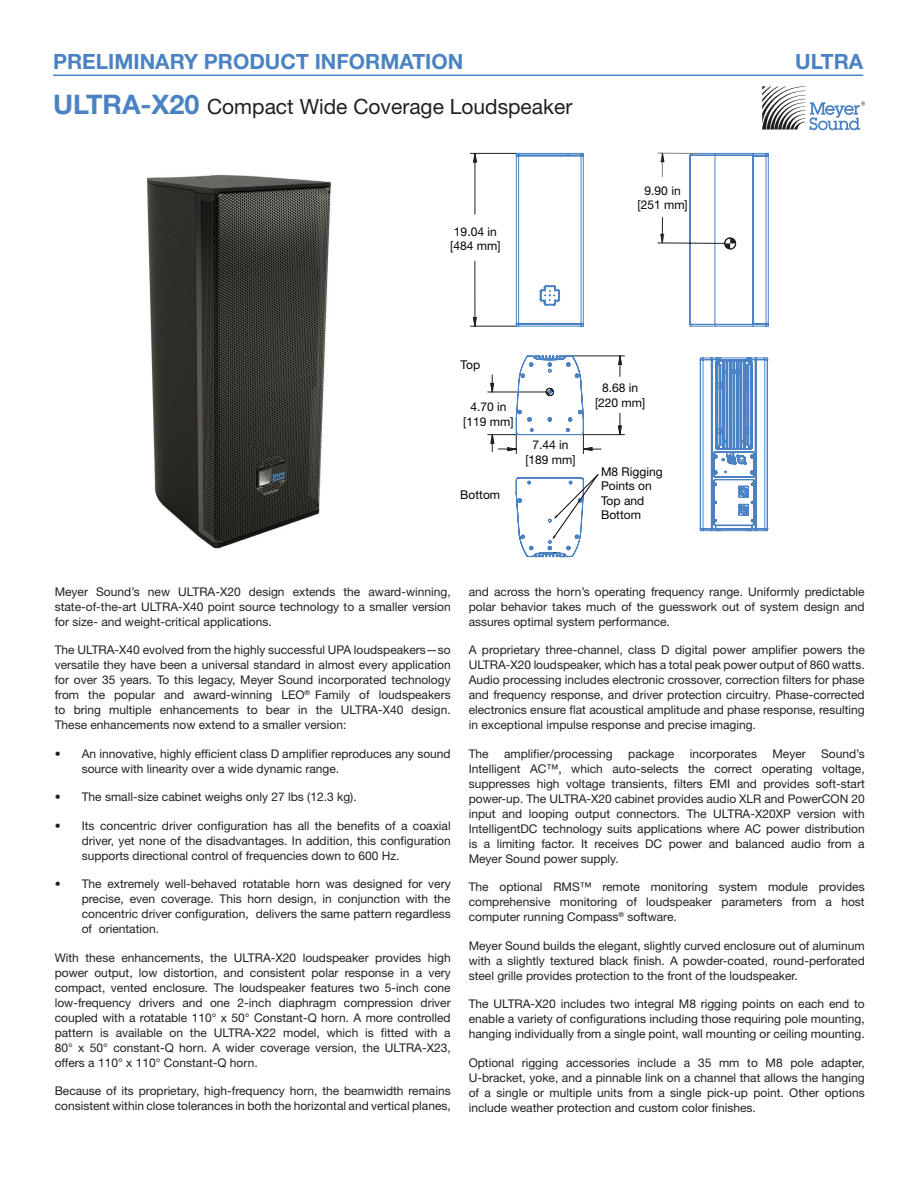
<style>
.page{position:relative;width:918px;height:1188px;background:#fff}
.page>*{position:absolute;margin:0;border:0;box-sizing:border-box;transform-origin:0 0}
.t1{font:21px "Helvetica Neue LT Pro";color:#231f20}
.t2{font:700 21px "Helvetica Neue LT Pro";color:#4b82c3}
.t3{font:12.15px/14.5px "Helvetica Neue LT Pro";color:#040503;text-align:center}
.t4{font:12px/15px "Helvetica Neue LT Pro";color:#231f20;text-align:justify}
.s1{font-weight:700;font-size:27px;color:#4b82c3}
</style>
<div class="page">
<hr style="left:53px;top:75px;width:810px;height:1px;background:#4b82c3">
<svg style="left:762px;top:86px;width:103px;height:44px"></svg>
<img style="left:146px;top:174px;width:185px;height:375px">
<hr style="left:470px;top:326px;width:47px;height:1px;background:#231f20">
<hr style="left:470px;top:153px;width:47px;height:1px;background:#231f20">
<svg style="left:473px;top:153px;width:4px;height:174px"></svg>
<svg style="left:488px;top:153px;width:281px;height:404px"></svg>
<h1 class="t2" style="left:53px;top:49px;width:412px">PRELIMINARY PRODUCT INFORMATION</h1>
<h1 class="t2" style="left:795px;top:49px;width:70px">ULTRA</h1>
<h1 class="t1" style="left:53px;top:94px;width:521px"><span class="s1">ULTRA-X20</span> Compact Wide Coverage Loudspeaker</h1>
<p class="t3" style="left:450px;top:224px;width:52px">19.04 in [484 mm]</p>
<p class="t3" style="left:638px;top:183px;width:52px">9.90 in [251 mm]</p>
<p class="t3" style="left:461px;top:357px;width:21px">Top</p>
<p class="t3" style="left:463px;top:399px;width:52px">4.70 in [119 mm]</p>
<p class="t3" style="left:460px;top:488px;width:41px">Bottom</p>
<p class="t3" style="left:525px;top:437px;width:52px">7.44 in [189 mm]</p>
<p class="t3" style="left:595px;top:380px;width:52px">8.68 in [220 mm]</p>
<p class="t3" style="left:601px;top:464px;width:63px;text-align:left">M8 Rigging<br>Points on<br>Top and<br>Bottom</p>
<p class="t4" style="left:55px;top:584px;width:398px">Meyer Sound’s new ULTRA-X20 design extends the award-winning, state-of-the-art ULTRA-X40 point source technology to a smaller version for size- and weight-critical applications.</p>
<p class="t4" style="left:55px;top:642px;width:398px">The ULTRA-X40 evolved from the highly successful UPA loudspeakers—so versatile they have been a universal standard in almost every application for over 35 years. To this legacy, Meyer Sound incorporated technology from the popular and award-winning LEO<sup>®</sup> Family of loudspeakers to bring multiple enhancements to bear in the ULTRA-X40 design.<br>These enhancements now extend to a smaller version:</p>
<p class="t4" style="left:82px;top:746px;width:371px;text-indent:-27px">• An innovative, highly efficient class D amplifier reproduces any sound source with linearity over a wide dynamic range.</p>
<p class="t4" style="left:55px;top:789px;width:303px">• The small-size cabinet weighs only 27 lbs (12.3 kg).</p>
<p class="t4" style="left:82px;top:818px;width:371px;text-indent:-27px">• Its concentric driver configuration has all the benefits of a coaxial driver, yet none of the disadvantages. In addition, this configuration supports directional control of frequencies down to 600 Hz.</p>
<p class="t4" style="left:82px;top:876px;width:371px;text-indent:-27px">• The extremely well-behaved rotatable horn was designed for very precise, even coverage. This horn design, in conjunction with the concentric driver configuration, delivers the same pattern regardless of orientation.</p>
<p class="t4" style="left:55px;top:950px;width:398px">With these enhancements, the ULTRA-X20 loudspeaker provides high power output, low distortion, and consistent polar response in a very compact, vented enclosure. The loudspeaker features two 5-inch cone low-frequency drivers and one 2-inch diaphragm compression driver coupled with a rotatable 110° x 50° Constant-Q horn. A more controlled pattern is available on the ULTRA-X22 model, which is fitted with a 80° x 50° constant-Q horn. A wider coverage version, the ULTRA-X23, offers a 110° x 110° Constant-Q horn.</p>
<p class="t4" style="left:55px;top:1083px;width:398px">Because of its proprietary, high-frequency horn, the beamwidth remains consistent within close tolerances in both the horizontal and vertical planes,</p>
<p class="t4" style="left:469px;top:584px;width:398px">and across the horn’s operating frequency range. Uniformly predictable polar behavior takes much of the guesswork out of system design and assures optimal system performance.</p>
<p class="t4" style="left:469px;top:642px;width:398px">A proprietary three-channel, class D digital power amplifier powers the ULTRA-X20 loudspeaker, which has a total peak power output of 860 watts.<br>Audio processing includes electronic crossover, correction filters for phase and frequency response, and driver protection circuitry. Phase-corrected electronics ensure flat acoustical amplitude and phase response, resulting in exceptional impulse response and precise imaging.</p>
<p class="t4" style="left:469px;top:746px;width:22px">The</p>
<p class="t4" style="left:504px;top:746px;width:110px">amplifier/processing</p>
<p class="t4" style="left:628px;top:746px;width:48px">package</p>
<p class="t4" style="left:690px;top:746px;width:69px">incorporates</p>
<p class="t4" style="left:772px;top:746px;width:35px">Meyer</p>
<p class="t4" style="left:469px;top:746px;width:398px;text-indent:352px">Sound’s Intelligent AC™, which auto-selects the correct operating voltage, suppresses high voltage transients, filters EMI and provides soft-start power-up. The ULTRA-X20 cabinet provides audio XLR and PowerCON 20 input and looping output connectors. The ULTRA-X20XP version with IntelligentDC technology suits applications where AC power distribution is a limiting factor. It receives DC power and balanced audio from a Meyer Sound power supply.</p>
<p class="t4" style="left:469px;top:879px;width:398px">The optional RMS™ remote monitoring system module provides comprehensive monitoring of loudspeaker parameters from a host computer running Compass<sup>®</sup> software.</p>
<p class="t4" style="left:469px;top:938px;width:398px">Meyer Sound builds the elegant, slightly curved enclosure out of aluminum with a slightly textured black finish. A powder-coated, round-perforated steel grille provides protection to the front of the loudspeaker.</p>
<p class="t4" style="left:469px;top:996px;width:397px">The ULTRA-X20 includes two integral M8 rigging points on each end to enable a variety of configurations including those requiring pole mounting, hanging individually from a single point, wall mounting or ceiling mounting.</p>
<p class="t4" style="left:469px;top:1055px;width:398px">Optional rigging accessories include a 35 mm to M8 pole adapter, U-bracket, yoke, and a pinnable link on a channel that allows the hanging of a single or multiple units from a single pick-up point. Other options include weather protection and custom color finishes.</p>
</div>
